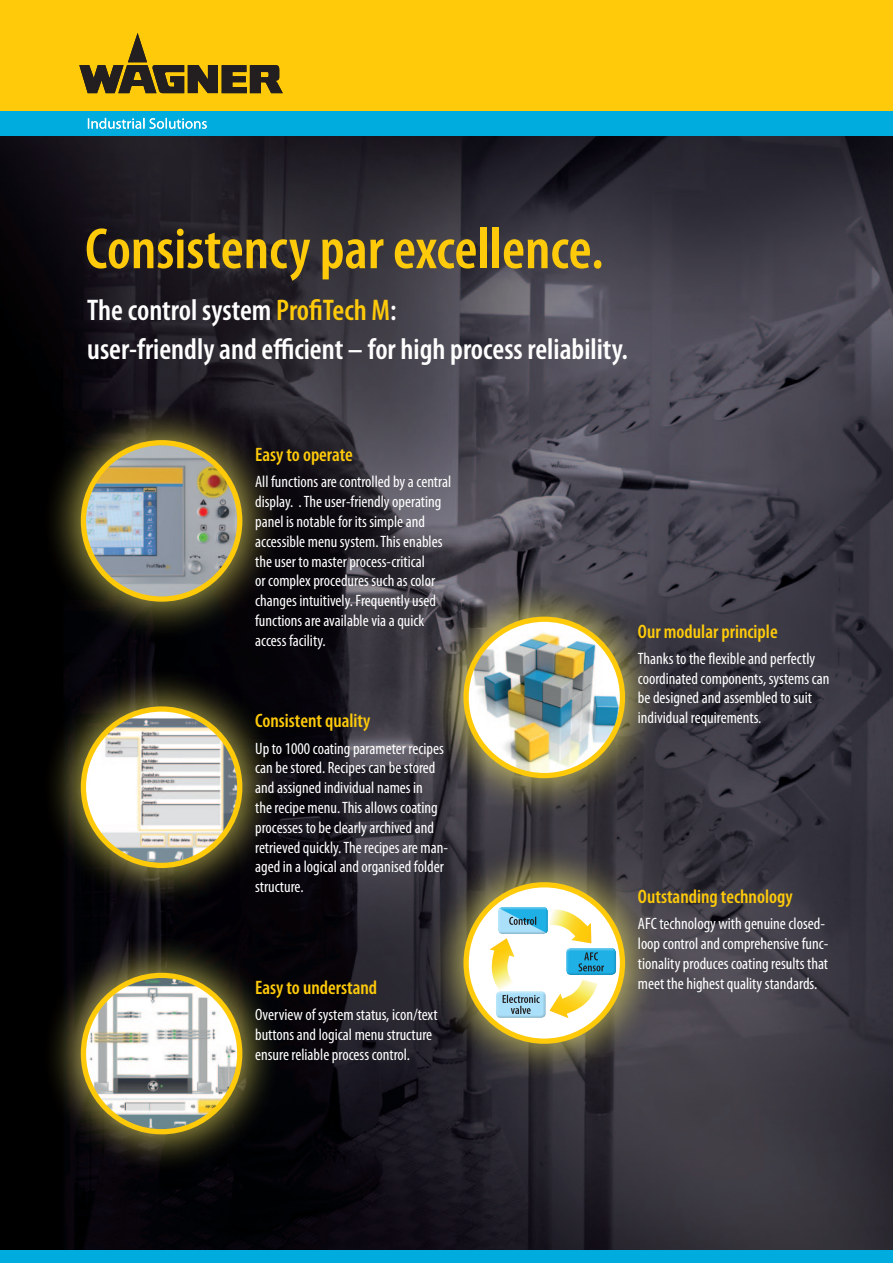
<style>
.page{position:relative;width:893px;height:1263px;background:#fff}
.page>*{position:absolute;margin:0;border:0;box-sizing:border-box;transform-origin:0 0}
.t1{font:600 condensed 58.5px "Myriad Pro";color:#feca0a}
.t2{font:600 condensed 30px/39px "Myriad Pro";color:#fff}
.t3{font:600 condensed 19.5px "Myriad Pro";color:#feca0a}
.t4{font:condensed 16.5px/19.8px "Myriad Pro";color:#fff}
.s1{color:#feca0a}
</style>
<div class="page">
<img style="left:0;top:136px;width:893px;height:1114px">
<div style="left:42px;top:401px;width:239px;height:240px;background:#fff46d;opacity:.6"></div>
<img style="left:83px;top:443px;width:157px;height:156px;border-radius:78px">
<div style="left:81px;top:440px;width:161px;height:162px;border:5px solid #feca0a;border-radius:50%"></div>
<div style="left:42px;top:667px;width:239px;height:240px;background:#fff46d;opacity:.6"></div>
<div style="left:83px;top:709px;width:157px;height:156px;background:#fff;opacity:.55"></div>
<img style="left:83px;top:718px;width:157px;height:146px">
<div style="left:81px;top:706px;width:161px;height:162px;border:5px solid #feca0a;border-radius:50%"></div>
<div style="left:42px;top:934px;width:239px;height:239px;background:#fff46d;opacity:.6"></div>
<img style="left:83px;top:976px;width:157px;height:156px">
<div style="left:81px;top:973px;width:161px;height:161px;border:5px solid #feca0a;border-radius:50%"></div>
<div style="left:424px;top:577px;width:240px;height:240px;background:#fff46d;opacity:.6"></div>
<img style="left:466px;top:623px;width:156px;height:152px">
<div style="left:463px;top:617px;width:162px;height:161px;border:5px solid #feca0a;border-radius:50%"></div>
<div style="left:424px;top:843px;width:240px;height:240px;background:#fff46d;opacity:.6"></div>
<svg style="left:466px;top:885px;width:156px;height:156px"></svg>
<div style="left:463px;top:882px;width:162px;height:162px;border:5px solid #feca0a;border-radius:50%"></div>
<div style="left:497px;top:906px;width:53px;height:27px;background:#fff"></div>
<div style="left:565px;top:947px;width:53px;height:27px;background:#fff"></div>
<div style="left:565px;top:948px;width:53px;height:29px;background:#231f20;opacity:.2"></div>
<div style="left:495px;top:992px;width:52px;height:28px;background:#fff"></div>
<svg style="left:490px;top:907px;width:114px;height:111px"></svg>
<hr style="left:892px;top:352px;width:1px;height:416px;background:#545360">
<img style="left:889px;top:372px;width:4px;height:409px">
<div style="left:0;top:111px;width:893px;height:25px;background:#00acdd"></div>
<div style="left:0;top:0;width:893px;height:111px;background:#feca0a"></div>
<div style="left:0;top:1250px;width:893px;height:13px;background:#00acdd"></div>
<svg style="left:79px;top:33px;width:204px;height:60px"></svg>
<svg style="left:88px;top:118px;width:119px;height:11px"></svg>
<h1 class="t1" style="left:85px;top:217px;width:520px">Consistency par excellence.</h1>
<h2 class="t2" style="left:87px;top:291px;width:542px">The control system <span class="s1">ProfiTech M</span>:<br>user-friendly and efficient – for high process reliability.</h2>
<p class="t3" style="left:255px;top:444px;width:99px">Easy to operate</p>
<p class="t4" style="left:255px;top:472px;width:198px">All functions are controlled by a central display. . The user-friendly operating panel is notable for its simple and accessible menu system. This enables the user to master process-critical<br>or complex procedures such as color changes intuitively. Frequently used functions are available via a quick access facility.</p>
<p class="t3" style="left:255px;top:710px;width:117px">Consistent quality</p>
<p class="t4" style="left:255px;top:738px;width:194px">Up to 1000 coating parameter recipes can be stored. Recipes can be stored and assigned individual names in<br>the recipe menu. This allows coating processes to be clearly archived and retrieved quickly. The recipes are man&shy;aged in a logical and organised folder structure.</p>
<p class="t3" style="left:255px;top:977px;width:124px">Easy to understand</p>
<p class="t4" style="left:255px;top:1004px;width:184px">Overview of system status, icon/text buttons and logical menu structure ensure reliable process control.</p>
<p class="t3" style="left:638px;top:620px;width:141px">Our modular principle</p>
<p class="t4" style="left:638px;top:648px;width:193px">Thanks to the flexible and perfectly coordinated components, systems can be designed and assembled to suit individual requirements.</p>
<p class="t3" style="left:638px;top:886px;width:156px">Outstanding technology</p>
<p class="t4" style="left:638px;top:914px;width:192px">AFC technology with genuine closed&shy;loop control and comprehensive func&shy;tionality produces coating results that meet the highest quality standards.</p>
</div>
